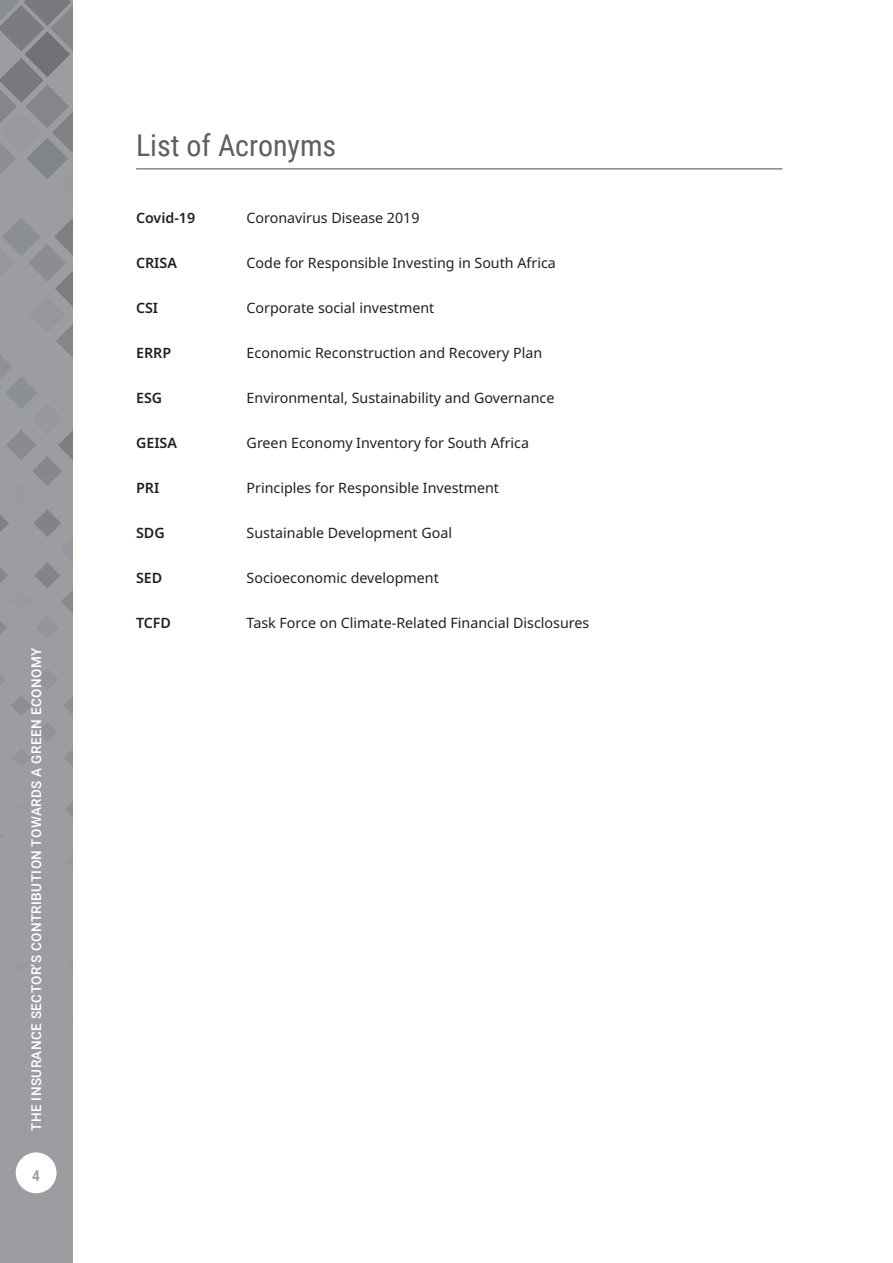
<style>
.page{position:relative;width:893px;height:1263px;background:#fff}
.page>*{position:absolute;margin:0;border:0;box-sizing:border-box;transform-origin:0 0}
.t1{font:30px "Roboto Condensed";color:#5f5f62}
.t2{font:700 15px "Roboto";color:#9b9da0;scale:.9 1}
.t3{font:14.25px "Noto Sans";color:#231f20}
.t4{font:600 14.25px "Noto Sans";color:#231f20}
.t5{font:500 13.5px "Roboto";letter-spacing:.035em;color:#fff}
</style>
<div class="page">
<hr style="left:892px;top:0;width:1px;height:1263px;background:#27a4a4">
<div style="left:0;top:0;width:72px;height:1263px;background:#9b9da0"></div>
<svg style="left:66px;top:804px;width:6px;height:12px"></svg>
<svg style="left:65px;top:750px;width:7px;height:15px"></svg>
<svg style="left:0;top:0;width:72px;height:716px"></svg>
<div style="left:16px;top:1152px;width:41px;height:41px;background:#fff;border-radius:50%"></div>
<hr style="left:136px;top:168px;width:646px;height:1px;background:#5f5f62">
<p class="t5" style="left:27px;top:1131px;width:484px;rotate:-90deg">THE INSURANCE SECTOR’S CONTRIBUTION TOWARDS A GREEN ECONOMY</p>
<p class="t2" style="left:32px;top:1165px;width:10px">4</p>
<h1 class="t1" style="left:136px;top:124px;width:202px">List of Acronyms</h1>
<p class="t4" style="left:136px;top:208px;width:61px">Covid-19</p>
<p class="t3" style="left:247px;top:208px;width:174px">Coronavirus Disease 2019</p>
<p class="t4" style="left:136px;top:253px;width:42px">CRISA</p>
<p class="t3" style="left:247px;top:253px;width:311px">Code for Responsible Investing in South Africa</p>
<p class="t4" style="left:136px;top:298px;width:24px">CSI</p>
<p class="t3" style="left:247px;top:298px;width:189px">Corporate social investment</p>
<p class="t4" style="left:136px;top:343px;width:37px">ERRP</p>
<p class="t3" style="left:247px;top:343px;width:297px">Economic Reconstruction and Recovery Plan</p>
<p class="t4" style="left:136px;top:388px;width:28px">ESG</p>
<p class="t3" style="left:247px;top:388px;width:309px">Environmental, Sustainability and Governance</p>
<p class="t4" style="left:136px;top:433px;width:42px">GEISA</p>
<p class="t3" style="left:247px;top:433px;width:284px">Green Economy Inventory for South Africa</p>
<p class="t4" style="left:136px;top:478px;width:25px">PRI</p>
<p class="t3" style="left:247px;top:478px;width:254px">Principles for Responsible Investment</p>
<p class="t4" style="left:136px;top:523px;width:30px">SDG</p>
<p class="t3" style="left:247px;top:523px;width:207px">Sustainable Development Goal</p>
<p class="t4" style="left:136px;top:568px;width:28px">SED</p>
<p class="t3" style="left:247px;top:568px;width:194px">Socioeconomic development</p>
<p class="t4" style="left:136px;top:613px;width:37px">TCFD</p>
<p class="t3" style="left:247px;top:613px;width:344px">Task Force on Climate-Related Financial Disclosures</p>
</div>
